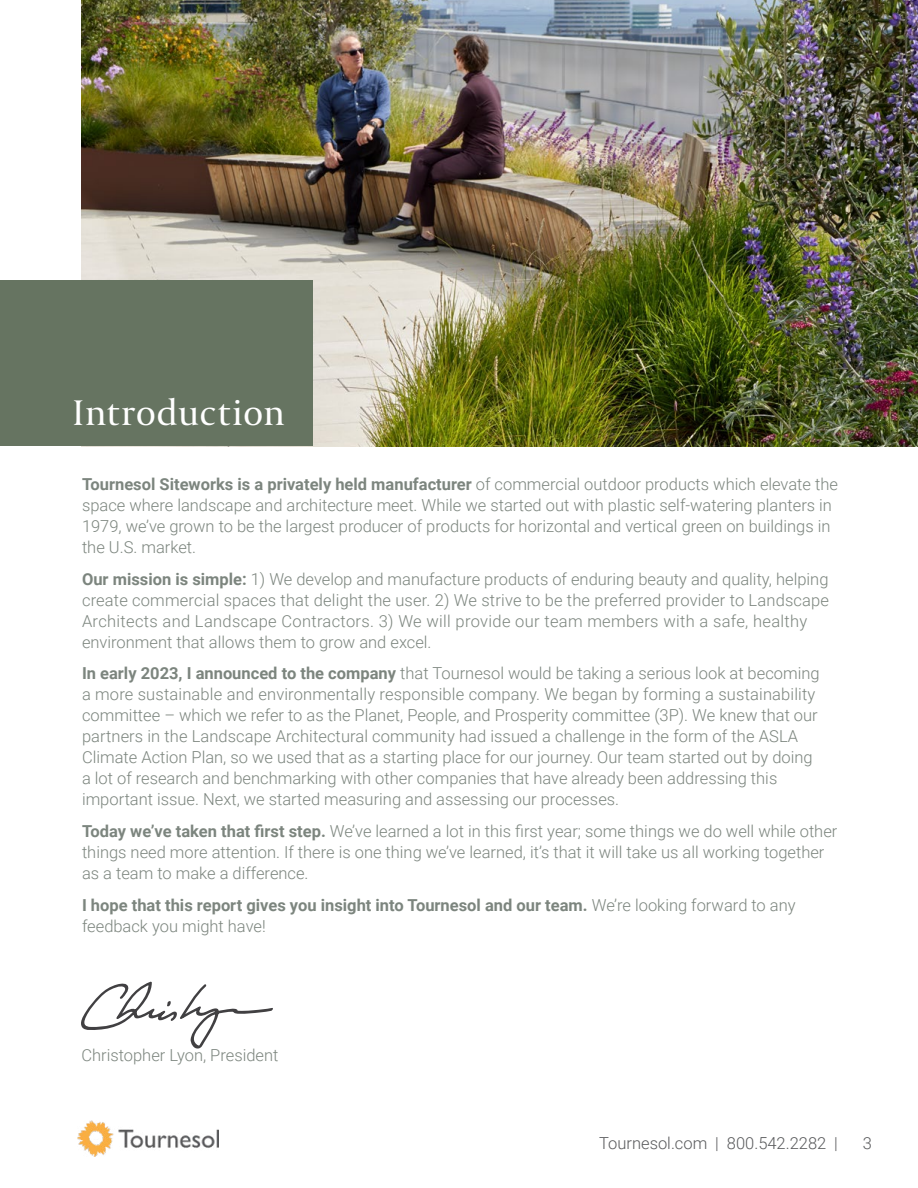
<style>
.page{position:relative;width:918px;height:1188px;background:#fff}
.page>*{position:absolute;margin:0;border:0;box-sizing:border-box;transform-origin:0 0}
.t1{font:37.5px "Capitolium 2";letter-spacing:.005em;color:#fff}
.t2{font:300 16.5px/21px "Roboto";color:#7c857e}
.t3{font:700 16.5px/21px "Roboto";color:#7c857e}
.t4{font:300 16.5px "Roboto";color:#595a5c}
.s1{font-weight:700}
.s2{font-weight:300}
</style>
<div class="page">
<img style="left:78px;top:1121px;width:140px;height:36px">
<img style="left:81px;top:0;width:837px;height:446px">
<svg style="left:81px;top:982px;width:192px;height:67px"></svg>
<div style="left:0;top:280px;width:313px;height:166px;background:#667461"></div>
<h1 class="t1" style="left:73px;top:388px;width:214px">Introduction</h1>
<p class="t2" style="left:82px;top:473px;width:758px"><span class="s1">Tournesol Siteworks is a privately held manufacturer</span> of commercial outdoor products which elevate the space where landscape and architecture meet. While we started out with plastic self-watering planters in 1979, we’ve grown to be the largest producer of products for horizontal and vertical green on buildings in the U.S. market.</p>
<p class="t2" style="left:82px;top:568px;width:749px"><span class="s1">Our mission is simple:</span> 1) We develop and manufacture products of enduring beauty and quality, helping create commercial spaces that delight the user. 2) We strive to be the preferred provider to Landscape Architects and Landscape Contractors. 3) We will provide our team members with a safe, healthy environment that allows them to grow and excel.</p>
<p class="t2" style="left:82px;top:662px;width:739px"><span class="s1">In early 2023, I announced to the company</span> that Tournesol would be taking a serious look at becoming a more sustainable and environmentally responsible company. We began by forming a sustainability committee – which we refer to as the Planet, People, and Prosperity committee (3P). We knew that our partners in the Landscape Architectural community had issued a challenge in the form of the ASLA Climate Action Plan, so we used that as a starting place for our journey. Our team started out by doing a lot of research and benchmarking with other companies that have already been addressing this important issue. Next, we started measuring and assessing our processes.</p>
<p class="t2" style="left:82px;top:820px;width:757px"><span class="s1">Today we’ve taken that first step.</span> We’ve learned a lot in this first year; some things we do well while other things need more attention. If there is one thing we’ve learned, it’s that it will take us all working together as a team to make a difference.</p>
<p class="t3" style="left:82px;top:894px;width:715px">I hope that this report gives you insight into Tournesol and our team. <span class="s2">We’re looking forward to any feedback you might have!</span></p>
<p class="t2" style="left:81px;top:1044px;width:199px">Christopher Lyon, President</p>
<p class="t4" style="left:599px;top:1131px;width:240px">Tournesol.com | 800.542.2282 |</p>
<p class="t4" style="left:863px;top:1131px;width:11px">3</p>
</div>
